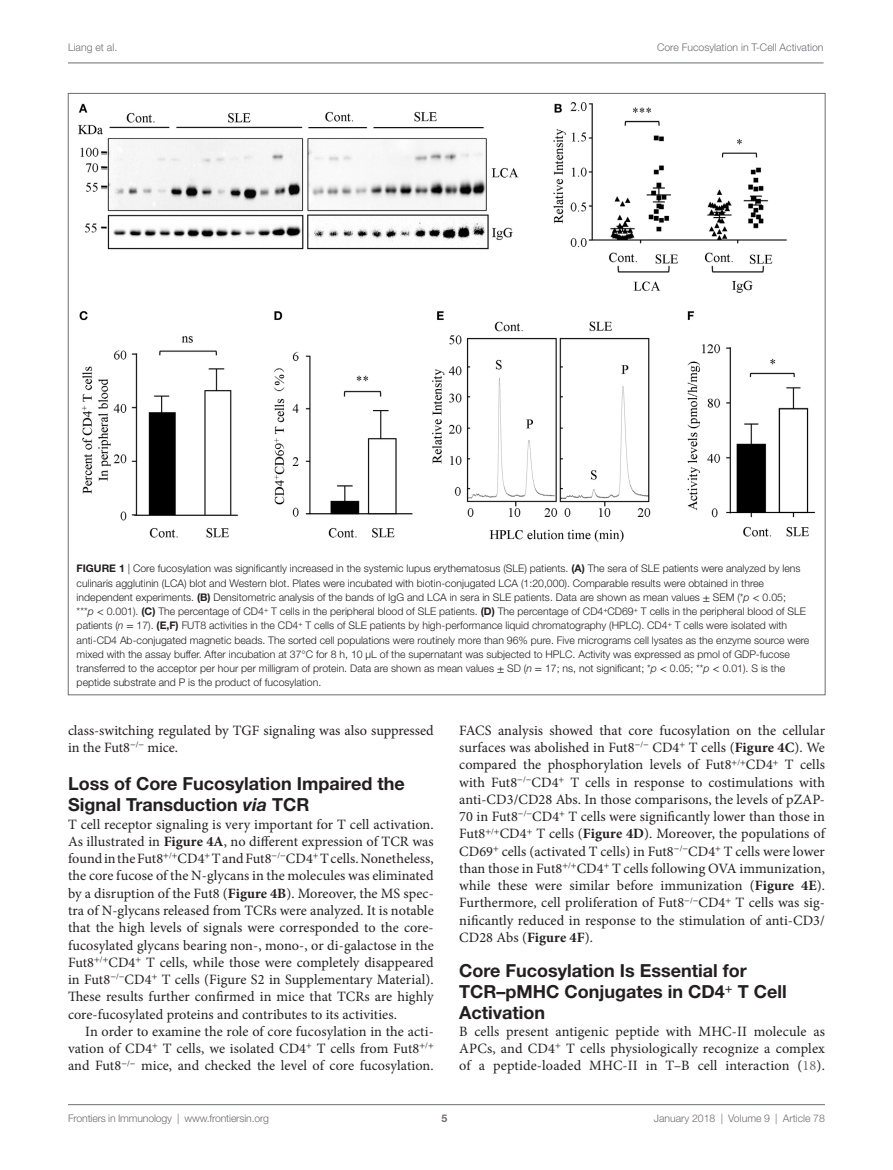
<style>
.page{position:relative;width:893px;height:1170px;background:#fff}
.page>*{position:absolute;margin:0;border:0;box-sizing:border-box;transform-origin:0 0}
.t1{font:700 18px/21px "Helvetica Neue LT Std";color:#231f20}
.t2{font:14.25px/17.2px "Minion Pro";letter-spacing:.005em;color:#231f20;text-align:justify}
.t3{font:300 10.5px/14.2px "Helvetica Neue LT Std";color:#231f20}
.t4{font:300 10.5px "Helvetica Neue LT Std";color:#6c6d70}
.t5{font:700 10.5px "Helvetica Neue LT Std";color:#6c6d70}
.s1{font-weight:700}
.s2{font-family:"STIX General";font-weight:400}
.s3{font-style:italic}
.s4{color:#6c6d70}
</style>
<div class="page">
<img style="left:78px;top:102px;width:738px;height:440px">
<hr style="left:68px;top:1104px;width:757px;height:1px;background:#6c6d70">
<hr style="left:68px;top:63px;width:755px;height:1px;background:#6c6d70">
<p class="t4" style="left:68px;top:41px;width:51px">Liang et al.</p>
<p class="t4" style="left:657px;top:41px;width:168px">Core Fucosylation in T-Cell Activation</p>
<p class="t3" style="left:77px;top:561px;width:734px"><span class="s1">Figure 1</span> | Core fucosylation was significantly increased in the systemic lupus erythematosus (SLE) patients. <span class="s1">(A)</span> The sera of SLE patients were analyzed by lens culinaris agglutinin (LCA) blot and Western blot. Plates were incubated with biotin-conjugated LCA (1:20,000). Comparable results were obtained in three independent experiments. <span class="s1">(B)</span> Densitometric analysis of the bands of IgG and LCA in sera in SLE patients. Data are shown as mean values <span class="s2">±</span> SEM (*<span class="s3">p</span> <span class="s2">&lt;</span> 0.05;<br>***<span class="s3">p</span> <span class="s2">&lt;</span> 0.001). <span class="s1">(C)</span> The percentage of CD4<sup>+</sup> T cells in the peripheral blood of SLE patients. <span class="s1">(D)</span> The percentage of CD4<sup>+</sup>CD69<sup>+</sup> T cells in the peripheral blood of SLE patients (<span class="s3">n</span> <span class="s2">=</span> 17). <span class="s1">(E,F)</span> FUT8 activities in the CD4<sup>+</sup> T cells of SLE patients by high-performance liquid chromatography (HPLC). CD4<sup>+</sup> T cells were isolated with anti-CD4 Ab-conjugated magnetic beads. The sorted cell populations were routinely more than 96% pure. Five micrograms cell lysates as the enzyme source were mixed with the assay buffer. After incubation at 37°C for 8 h, 10 µL of the supernatant was subjected to HPLC. Activity was expressed as pmol of GDP-fucose transferred to the acceptor per hour per milligram of protein. Data are shown as mean values <span class="s2">±</span> SD (<span class="s3">n</span> <span class="s2">=</span> 17; ns, not significant; *<span class="s3">p</span> <span class="s2">&lt;</span> 0.05; **<span class="s3">p</span> <span class="s2">&lt;</span> 0.01). S is the peptide substrate and P is the product of fucosylation.</p>
<p class="t2" style="left:68px;top:721px;width:367px">class-switching regulated by TGF signaling was also suppressed in the Fut8<sup>−</sup><sup>/</sup><sup>−</sup> mice.</p>
<p class="t1" style="left:68px;top:773px;width:338px">Loss of Core Fucosylation Impaired the<br>Signal Transduction <span class="s3">via</span> TCR</p>
<p class="t2" style="left:68px;top:815px;width:367px">T cell receptor signaling is very important for T cell activation.<br>As illustrated in <span class="s1">Figure 4A</span>, no different expression of TCR was found in the Fut8<sup>+</sup><sup>/</sup><sup>+</sup>CD4<sup>+</sup> T and Fut8<sup>−</sup><sup>/</sup><sup>−</sup>CD4<sup>+</sup> T cells. Nonetheless, the core fucose of the N-glycans in the molecules was eliminated by a disruption of the Fut8 (<span class="s1">Figure 4B</span>). Moreover, the MS spec&shy;tra of N-glycans released from TCRs were analyzed. It is notable that the high levels of signals were corresponded to the core&shy;fucosylated glycans bearing non-, mono-, or di-galactose in the Fut8<sup>+</sup><sup>/</sup><sup>+</sup>CD4<sup>+</sup> T cells, while those were completely disappeared in Fut8<sup>−</sup><sup>/</sup><sup>−</sup>CD4<sup>+</sup> T cells (Figure S2 in Supplementary Material).<br>These results further confirmed in mice that TCRs are highly core-fucosylated proteins and contributes to its activities.</p>
<p class="t2" style="left:68px;top:1022px;width:367px;text-indent:17px">In order to examine the role of core fucosylation in the acti&shy;vation of CD4<sup>+</sup> T cells, we isolated CD4<sup>+</sup> T cells from Fut8<sup>+</sup><sup>/</sup><sup>+ </sup>and Fut8<sup>−</sup><sup>/</sup><sup>−</sup> mice, and checked the level of core fucosylation.</p>
<p class="t2" style="left:459px;top:721px;width:367px">FACS analysis showed that core fucosylation on the cellular surfaces was abolished in Fut8<sup>−</sup><sup>/</sup><sup>−</sup> CD4<sup>+</sup> T cells (<span class="s1">Figure 4C</span>). We compared the phosphorylation levels of Fut8<sup>+</sup><sup>/</sup><sup>+</sup>CD4<sup>+</sup> T cells with Fut8<sup>−</sup><sup>/</sup><sup>−</sup>CD4<sup>+</sup> T cells in response to costimulations with anti-CD3/CD28 Abs. In those comparisons, the levels of pZAP-70 in Fut8<sup>−</sup><sup>/</sup><sup>−</sup>CD4<sup>+</sup> T cells were significantly lower than those in Fut8<sup>+</sup><sup>/</sup><sup>+</sup>CD4<sup>+</sup> T cells (<span class="s1">Figure 4D</span>). Moreover, the populations of CD69<sup>+</sup> cells (activated T cells) in Fut8<sup>−</sup><sup>/</sup><sup>−</sup>CD4<sup>+</sup> T cells were lower than those in Fut8<sup>+</sup><sup>/</sup><sup>+</sup>CD4<sup>+</sup> T cells following OVA immunization, while these were similar before immunization (<span class="s1">Figure 4E</span>).<br>Furthermore, cell proliferation of Fut8<sup>−</sup><sup>/</sup><sup>−</sup>CD4<sup>+</sup> T cells was sig&shy;nificantly reduced in response to the stimulation of anti-CD3/ CD28 Abs (<span class="s1">Figure 4F</span>).</p>
<p class="t1" style="left:459px;top:959px;width:329px">Core Fucosylation Is Essential for<br>TCR–pMHC Conjugates in CD4<sup>+</sup> T Cell<br>Activation</p>
<p class="t2" style="left:459px;top:1022px;width:367px">B cells present antigenic peptide with MHC-II molecule as APCs, and CD4<sup>+</sup> T cells physiologically recognize a complex of a peptide-loaded MHC-II in T–B cell interaction (<span class="s4">18</span>).</p>
<p class="t4" style="left:68px;top:1111px;width:203px">Frontiers in Immunology | www.frontiersin.org</p>
<p class="t4" style="left:654px;top:1111px;width:173px">January 2018 | Volume 9 | Article 78</p>
<p class="t5" style="left:441px;top:1111px;width:7px">5</p>
</div>
